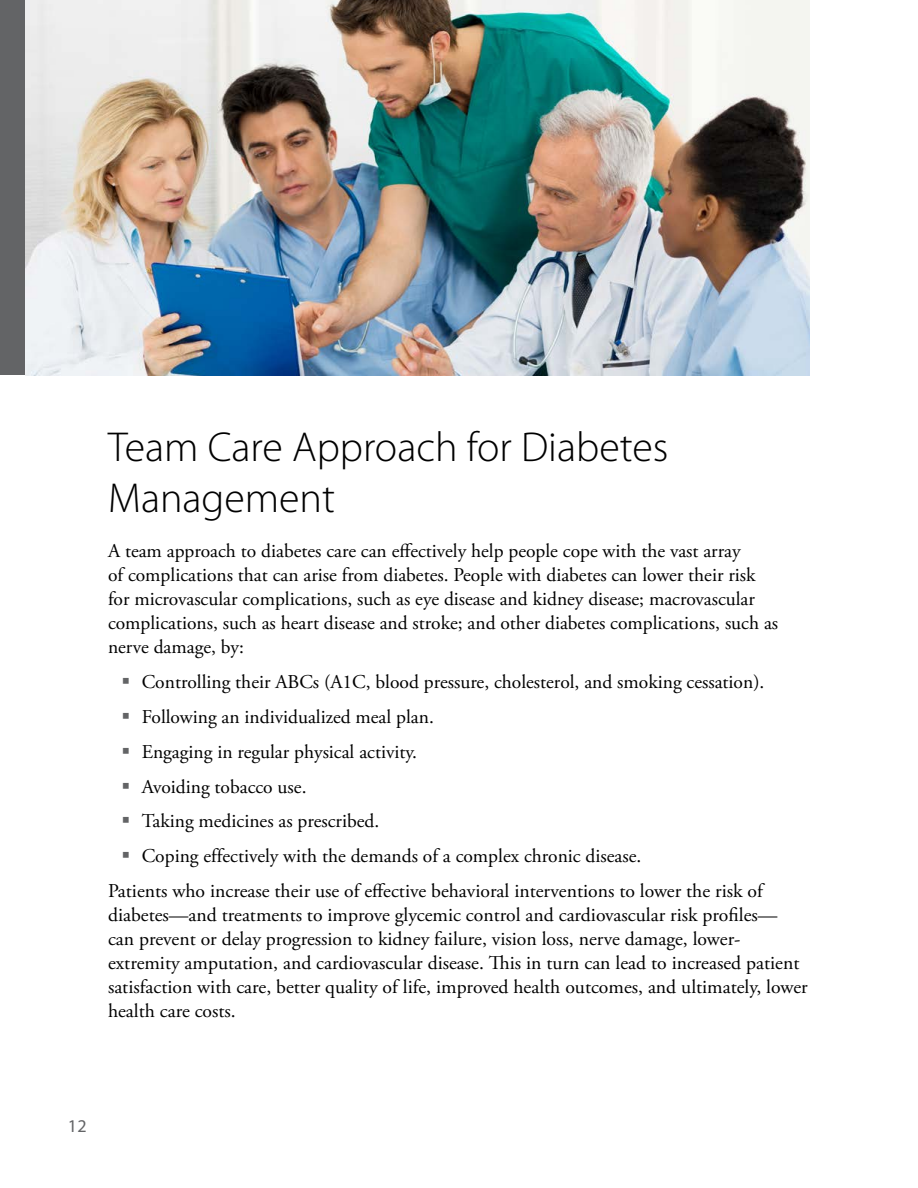
<style>
.page{position:relative;width:918px;height:1188px;background:#fff}
.page>*{position:absolute;margin:0;border:0;box-sizing:border-box;transform-origin:0 0}
.t1{font:300 42px/50.4px "Myriad Pro";color:#000}
.t2{font:19.5px/24px "Adobe Garamond Pro";color:#000}
.t3{font:18px "Myriad Pro";color:#636466}
</style>
<div class="page">
<div style="left:0;top:0;width:27px;height:375px;background:#636466"></div>
<img style="left:26px;top:0;width:784px;height:375px">
<h1 class="t1" style="left:108px;top:423px;width:562px">Team Care Approach for Diabetes<br>Management</h1>
<p class="t2" style="left:108px;top:540px;width:672px">A team approach to diabetes care can effectively help people cope with the vast array<br>of complications that can arise from diabetes. People with diabetes can lower their risk for microvascular complications, such as eye disease and kidney disease; macrovascular complications, such as heart disease and stroke; and other diabetes complications, such as nerve damage, by:</p>
<p class="t2" style="left:142px;top:671px;width:624px">Controlling their ABCs (A1C, blood pressure, cholesterol, and smoking cessation).</p>
<p class="t2" style="left:142px;top:705px;width:294px">Following an individualized meal plan.</p>
<p class="t2" style="left:142px;top:740px;width:277px">Engaging in regular physical activity.</p>
<p class="t2" style="left:142px;top:775px;width:166px">Avoiding tobacco use.</p>
<p class="t2" style="left:142px;top:810px;width:239px">Taking medicines as prescribed.</p>
<p class="t2" style="left:142px;top:845px;width:501px">Coping effectively with the demands of a complex chronic disease.</p>
<p class="t2" style="left:108px;top:879px;width:701px">Patients who increase their use of effective behavioral interventions to lower the risk of diabetes—and treatments to improve glycemic control and cardiovascular risk profiles— can prevent or delay progression to kidney failure, vision loss, nerve damage, lower&shy;extremity amputation, and cardiovascular disease. This in turn can lead to increased patient satisfaction with care, better quality of life, improved health outcomes, and ultimately, lower health care costs.</p>
<p class="t3" style="left:68px;top:1115px;width:20px">12</p>
</div>
